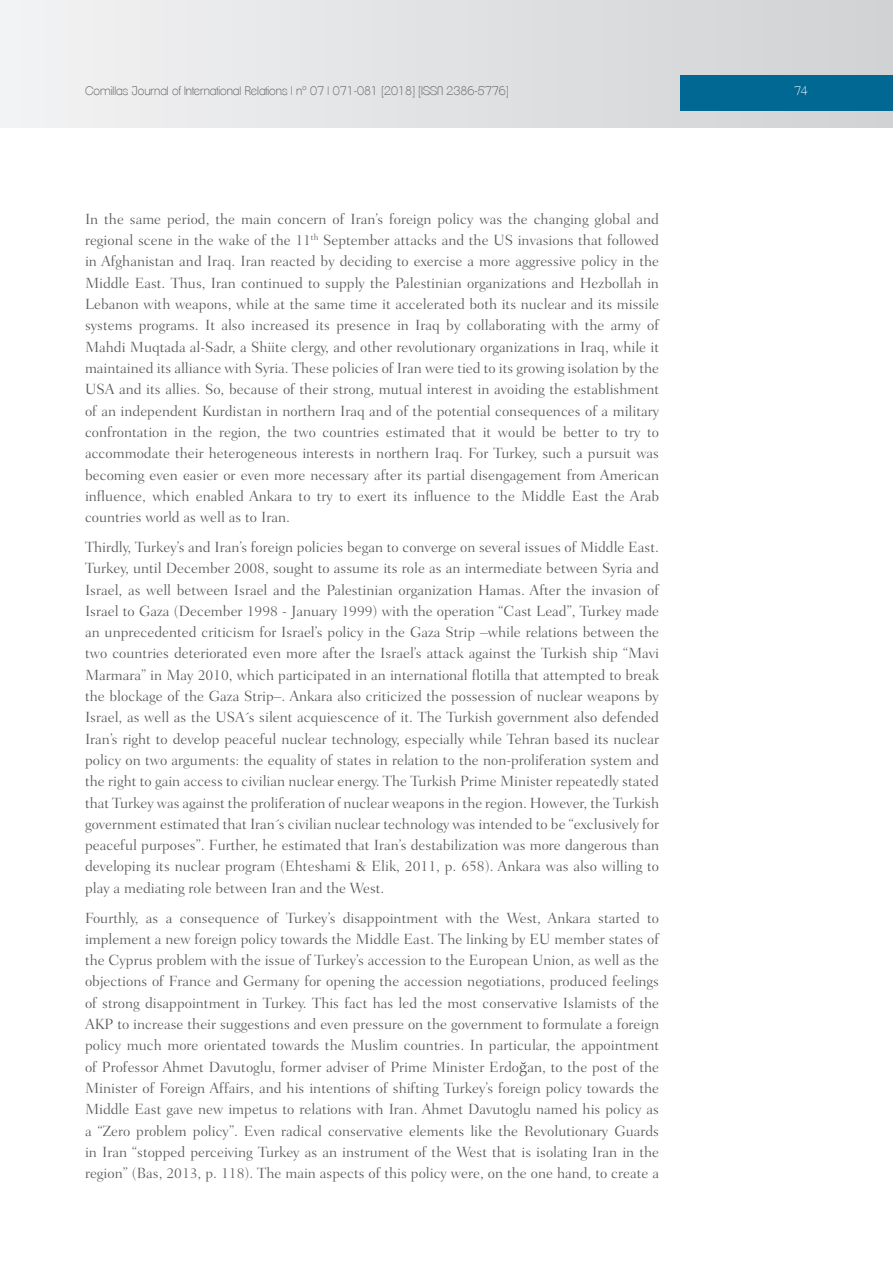
<style>
.page{position:relative;width:893px;height:1263px;background:#fff}
.page>*{position:absolute;margin:0;border:0;box-sizing:border-box;transform-origin:0 0}
.t1{font:300 15px/21.3px "Fairfield LH";color:#57585a;text-align:justify}
.t2{font:200 12px "Clemente P Dac";color:#57585a}
.t3{font:200 12px "Clemente P Dac";color:#fff}
.s1{font-family:"Palatino";font-weight:400}
</style>
<div class="page">
<div style="left:0;top:0;width:893px;height:128px;background:linear-gradient(to right,#f2f3f4,#d0d2d4)"></div>
<div style="left:680px;top:75px;width:213px;height:36px;background:#006893"></div>
<p class="t2" style="left:85px;top:83px;width:425px">Comillas Journal of International Relations | nº 07 | 071-081 [2018] [ISSN 2386-5776]</p>
<p class="t3" style="left:794px;top:83px;width:15px">74</p>
<p class="t1" style="left:85px;top:208px;width:576px">In the same period, the main concern of Iran’s foreign policy was the changing global and regional scene in the wake of the 11<sup>th</sup> September attacks and the US invasions that followed in Afghanistan and Iraq. Iran reacted by deciding to exercise a more aggressive policy in the Middle East. Thus, Iran continued to supply the Palestinian organizations and Hezbollah in Lebanon with weapons, while at the same time it accelerated both its nuclear and its missile systems programs. It also increased its presence in Iraq by collaborating with the army of Mahdi Muqtada al-Sadr, a Shiite clergy, and other revolutionary organizations in Iraq, while it maintained its alliance with Syria. These policies of Iran were tied to its growing isolation by the USA and its allies. So, because of their strong, mutual interest in avoiding the establishment of an independent Kurdistan in northern Iraq and of the potential consequences of a military confrontation in the region, the two countries estimated that it would be better to try to accommodate their heterogeneous interests in northern Iraq. For Turkey, such a pursuit was becoming even easier or even more necessary after its partial disengagement from American influence, which enabled Ankara to try to exert its influence to the Middle East the Arab countries world as well as to Iran.</p>
<p class="t1" style="left:85px;top:536px;width:576px">Thirdly, Turkey’s and Iran’s foreign policies began to converge on several issues of Middle East.<br>Turkey, until December 2008, sought to assume its role as an intermediate between Syria and Israel, as well between Israel and the Palestinian organization Hamas. After the invasion of Israel to Gaza (December 1998 - January 1999) with the operation “Cast Lead”, Turkey made an unprecedented criticism for Israel’s policy in the Gaza Strip –while relations between the two countries deteriorated even more after the Israel’s attack against the Turkish ship “Mavi Marmara” in May 2010, which participated in an international flotilla that attempted to break the blockage of the Gaza Strip–. Ankara also criticized the possession of nuclear weapons by Israel, as well as the USA´s silent acquiescence of it. The Turkish government also defended Iran’s right to develop peaceful nuclear technology, especially while Tehran based its nuclear policy on two arguments: the equality of states in relation to the non-proliferation system and the right to gain access to civilian nuclear energy. The Turkish Prime Minister repeatedly stated that Turkey was against the proliferation of nuclear weapons in the region. However, the Turkish government estimated that Iran´s civilian nuclear technology was intended to be “exclusively for peaceful purposes”. Further, he estimated that Iran’s destabilization was more dangerous than developing its nuclear program (Ehteshami &amp; Elik, 2011, p. 658). Ankara was also willing to play a mediating role between Iran and the West.</p>
<p class="t1" style="left:85px;top:907px;width:576px">Fourthly, as a consequence of Turkey’s disappointment with the West, Ankara started to implement a new foreign policy towards the Middle East. The linking by EU member states of the Cyprus problem with the issue of Turkey’s accession to the European Union, as well as the objections of France and Germany for opening the accession negotiations, produced feelings of strong disappointment in Turkey. This fact has led the most conservative Islamists of the AKP to increase their suggestions and even pressure on the government to formulate a foreign policy much more orientated towards the Muslim countries. In particular, the appointment of Professor Ahmet Davutoglu, former adviser of Prime Minister Erdo<span class="s1">ğ</span>an, to the post of the Minister of Foreign Affairs, and his intentions of shifting Turkey’s foreign policy towards the Middle East gave new impetus to relations with Iran. Ahmet Davutoglu named his policy as a “Zero problem policy”. Even radical conservative elements like the Revolutionary Guards in Iran “stopped perceiving Turkey as an instrument of the West that is isolating Iran in the region” (Bas, 2013, p. 118). The main aspects of this policy were, on the one hand, to create a</p>
</div>
